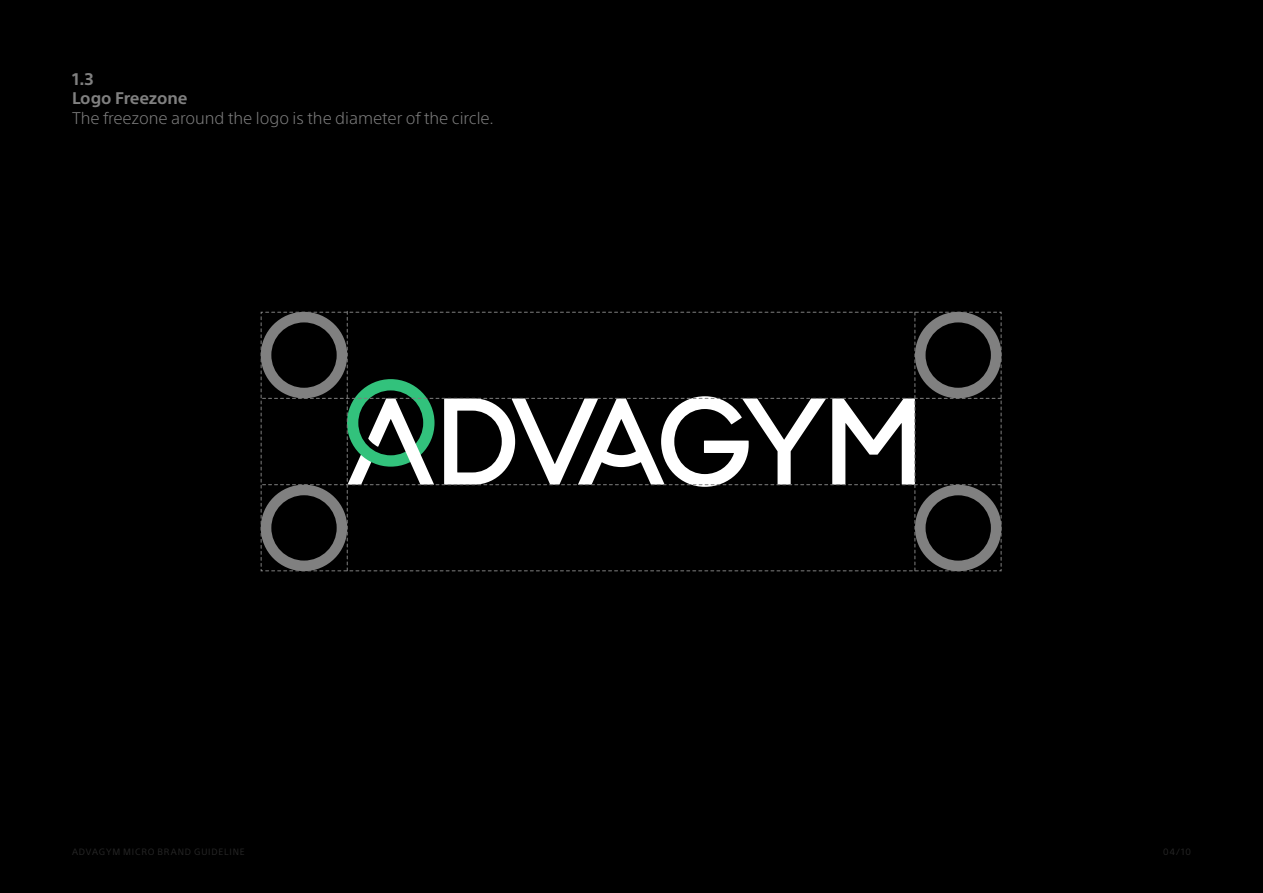
<style>
.page{position:relative;width:1263px;height:893px;background:#000}
.page>*{position:absolute;margin:0;border:0;box-sizing:border-box;transform-origin:0 0}
.Info_Text{font:300 16.5px "SST Pro";color:#808080}
.Info_Subhead{font:700 16.5px "SST Pro";letter-spacing:-.01em;color:#808080}
.t1{font:9px "SST Pro";letter-spacing:.095em;color:#262626}
</style>
<div class="page">
<svg style="left:261px;top:311px;width:741px;height:260px"></svg>
<p class="Info_Subhead" style="left:72px;top:69px;width:23px">1.3</p>
<p class="Info_Subhead" style="left:72px;top:89px;width:117px">Logo Freezone</p>
<p class="Info_Text" style="left:72px;top:108px;width:423px">The freezone around the logo is the diameter of the circle.</p>
<p class="t1" style="left:72px;top:846px;width:174px">ADVAGYM MICRO BRAND GUIDELINE</p>
<p class="t1" style="left:1163px;top:846px;width:29px">04/10</p>
</div>
